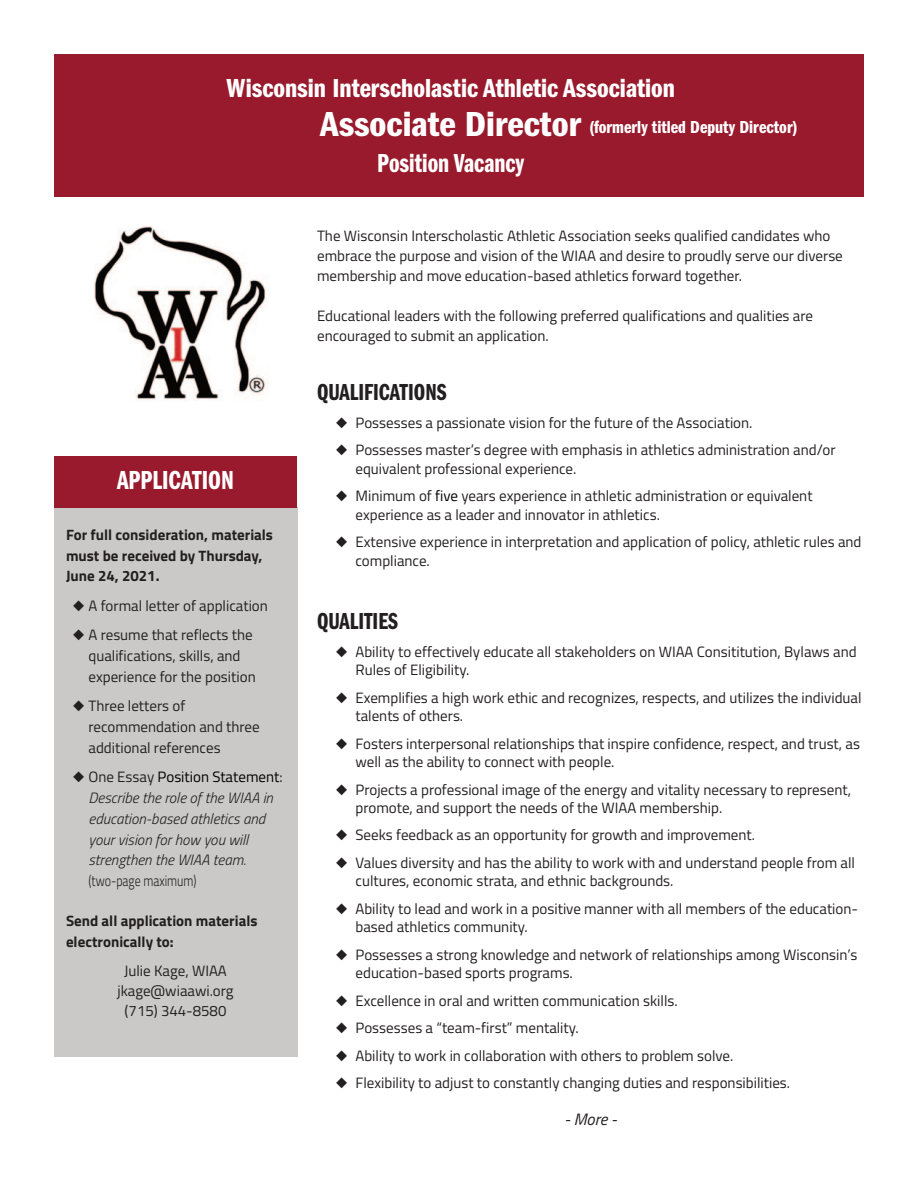
<style>
.page{position:relative;width:918px;height:1188px;background:#fff}
.page>*{position:absolute;margin:0;border:0;box-sizing:border-box;transform-origin:0 0}
.t1{font:36px "Franklin Gothic Demi Cmpr";color:#fff;scale:1.2 1}
.t2{font:27px "Franklin Gothic Demi Cmpr";color:#fff;scale:1.1 1}
.t3{font:27px "Franklin Gothic Demi Cmpr";color:#fff}
.t4{font:24px "Franklin Gothic Demi Cmpr";color:#231f20}
.t5{font:18px "Franklin Gothic Demi Cmpr";color:#fff;scale:1.1 1}
.t6{font:italic 16.5px "Titillium";color:#231f20}
.t7{font:15px/18.5px "Titillium";color:#231f20}
.t8{font:italic 300 15px/20.7px "Titillium";color:#231f20}
.t9{font:700 15px/20.2px "Titillium";color:#231f20}
.s1{font-weight:400;font-style:normal}
.s2{font-weight:400;font-style:normal;color:#000}
.s3{font-style:normal}
.s4{color:#000}
</style>
<div class="page">
<div style="left:54px;top:54px;width:810px;height:143px;background:#981a2c"></div>
<img style="left:94px;top:226px;width:172px;height:175px">
<div style="left:54px;top:508px;width:243px;height:549px;background:#cbc8c8"></div>
<div style="left:54px;top:456px;width:243px;height:52px;background:#981a2c"></div>
<p class="t2" style="left:226px;top:79px;width:409px">Wisconsin Interscholastic Athletic Association</p>
<p class="t1" style="left:320px;top:112px;width:219px">Associate Director</p>
<p class="t3" style="left:377px;top:154px;width:149px">Position Vacancy</p>
<p class="t5" style="left:589px;top:121px;width:191px">(formerly titled Deputy Director)</p>
<p class="t3" style="left:117px;top:471px;width:118px">APPLICATION</p>
<p class="t9" style="left:66px;top:527px;width:209px">For full consideration, materials must be received by Thursday,<br>June 24, 2021.</p>
<p class="t7" style="left:73px;top:598px;width:197px">◆ A formal letter of application</p>
<p class="t7" style="left:88px;top:626px;width:169px;line-height:20.7px;text-indent:-16px">◆ A resume that reflects the qualifications, skills, and experience for the position</p>
<p class="t7" style="left:88px;top:697px;width:173px;line-height:20.7px;text-indent:-16px">◆ Three letters of recommendation and three additional references</p>
<p class="t8" style="left:88px;top:768px;width:196px;text-indent:-16px">◆ <span class="s1">One Essay</span> <span class="s2">Position Statement</span><span class="s1">:<br></span>Describe the role of the WIAA in education-based athletics and your vision for how you will strengthen the WIAA team. <span class="s3">(two-page maximum)</span></p>
<p class="t9" style="left:66px;top:913px;width:193px">Send all application materials electronically to:</p>
<p class="t7" style="left:117px;top:962px;width:118px;line-height:20.2px;text-align:center">Julie Kage, WIAA jkage@wiaawi.org (715) 344-8580</p>
<p class="t7" style="left:317px;top:227px;width:527px;line-height:20px">The Wisconsin Interscholastic Athletic Association seeks qualified candidates who embrace the purpose and vision of the WIAA and desire to proudly serve our diverse membership and move education-based athletics forward together.</p>
<p class="t7" style="left:317px;top:307px;width:497px;line-height:20px">Educational leaders with the following preferred qualifications and qualities are encouraged to submit an application.</p>
<p class="t4" style="left:317px;top:384px;width:131px">QUALIFICATIONS</p>
<p class="t7" style="left:336px;top:415px;width:418px">◆ Possesses a passionate vision for the future of the Association.</p>
<p class="t7" style="left:356px;top:442px;width:482px;text-indent:-20px">◆ Possesses master’s degree with emphasis in athletics administration and/or equivalent professional experience.</p>
<p class="t7" style="left:356px;top:488px;width:459px;text-indent:-20px">◆ Minimum of <span class="s4">five</span> years experience in athletic administration or equivalent experience as a leader and innovator in athletics.</p>
<p class="t7" style="left:356px;top:534px;width:508px;text-indent:-20px">◆ Extensive experience in interpretation and application of policy, athletic rules and compliance.</p>
<p class="t4" style="left:317px;top:613px;width:82px">QUALITIES</p>
<p class="t7" style="left:356px;top:644px;width:503px;text-indent:-20px">◆ Ability to effectively educate all stakeholders on WIAA Consititution, Bylaws and<br>Rules of Eligibility.</p>
<p class="t7" style="left:356px;top:690px;width:508px;text-indent:-20px">◆ Exemplifies a high work ethic and recognizes, respects, and utilizes the individual talents of others.</p>
<p class="t7" style="left:356px;top:736px;width:506px;text-indent:-20px">◆ Fosters interpersonal relationships that inspire confidence, respect, and trust, as well as the ability to connect with people.</p>
<p class="t7" style="left:356px;top:782px;width:497px;text-indent:-20px">◆ Projects a professional image of the energy and vitality necessary to represent, promote, and support the needs of the WIAA membership.</p>
<p class="t7" style="left:336px;top:828px;width:421px">◆ Seeks feedback as an opportunity for growth and improvement.</p>
<p class="t7" style="left:356px;top:855px;width:501px;text-indent:-20px">◆ Values diversity and has the ability to work with and understand people from all cultures, economic strata, and ethnic backgrounds.</p>
<p class="t7" style="left:356px;top:901px;width:504px;text-indent:-20px">◆ Ability to lead and work in a positive manner with all members of the education&shy;based athletics community.</p>
<p class="t7" style="left:356px;top:947px;width:503px;text-indent:-20px">◆ Possesses a strong knowledge and network of relationships among Wisconsin’s education-based sports programs.</p>
<p class="t7" style="left:336px;top:993px;width:344px">◆ Excellence in oral and written communication skills.</p>
<p class="t7" style="left:336px;top:1020px;width:245px">◆ Possesses a “team-first” mentality.</p>
<p class="t7" style="left:336px;top:1048px;width:399px">◆ Ability to work in collaboration with others to problem solve.</p>
<p class="t7" style="left:336px;top:1075px;width:456px">◆ Flexibility to adjust to constantly changing duties and responsibilities.</p>
<p class="t6" style="left:565px;top:1107px;width:53px">- More -</p>
</div>
